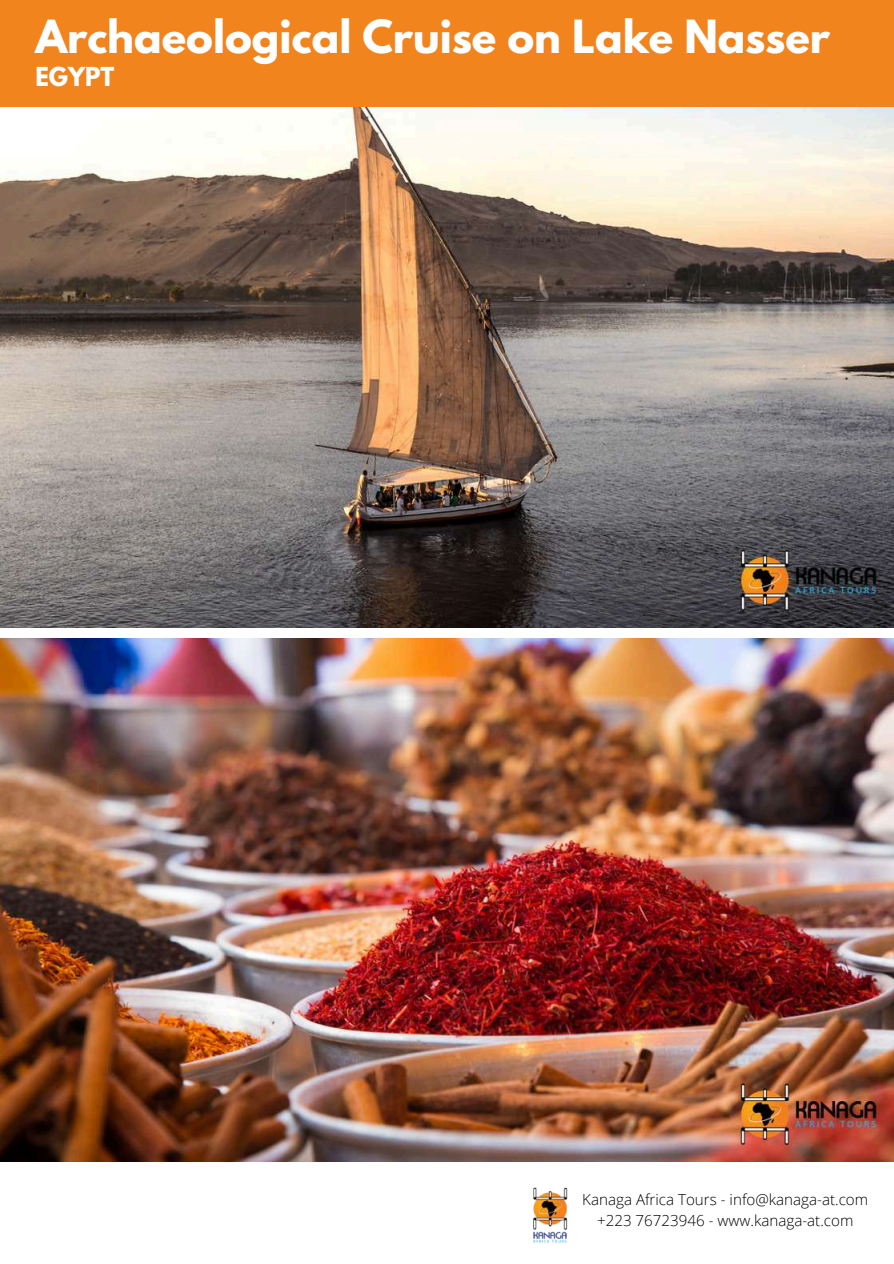
<style>
.page{position:relative;width:894px;height:1264px;background:#fff}
.page>*{position:absolute;margin:0;border:0;box-sizing:border-box;transform-origin:0 0}
.t1{font:700 40.5px "League Spartan";color:#fff}
.t2{font:700 23.1px "League Spartan";color:#fff}
.t3{font:300 15.15px/21px "Open Sans";color:#000;text-align:center}
</style>
<div class="page">
<img style="left:0;top:106px;width:893px;height:521px">
<img style="left:0;top:638px;width:893px;height:522px">
<img style="left:533px;top:1187px;width:35px;height:56px">
<div style="left:0;top:0;width:893px;height:106px;background:#f2841e"></div>
<h1 class="t1" style="left:35px;top:17px;width:795px">Archaeological Cruise on Lake Nasser</h1>
<h2 class="t2" style="left:35px;top:66px;width:80px">EGYPT</h2>
<p class="t3" style="left:582px;top:1188px;width:287px">Kanaga Africa Tours - info@kanaga-at.com +223 76723946 - www.kanaga-at.com</p>
</div>
